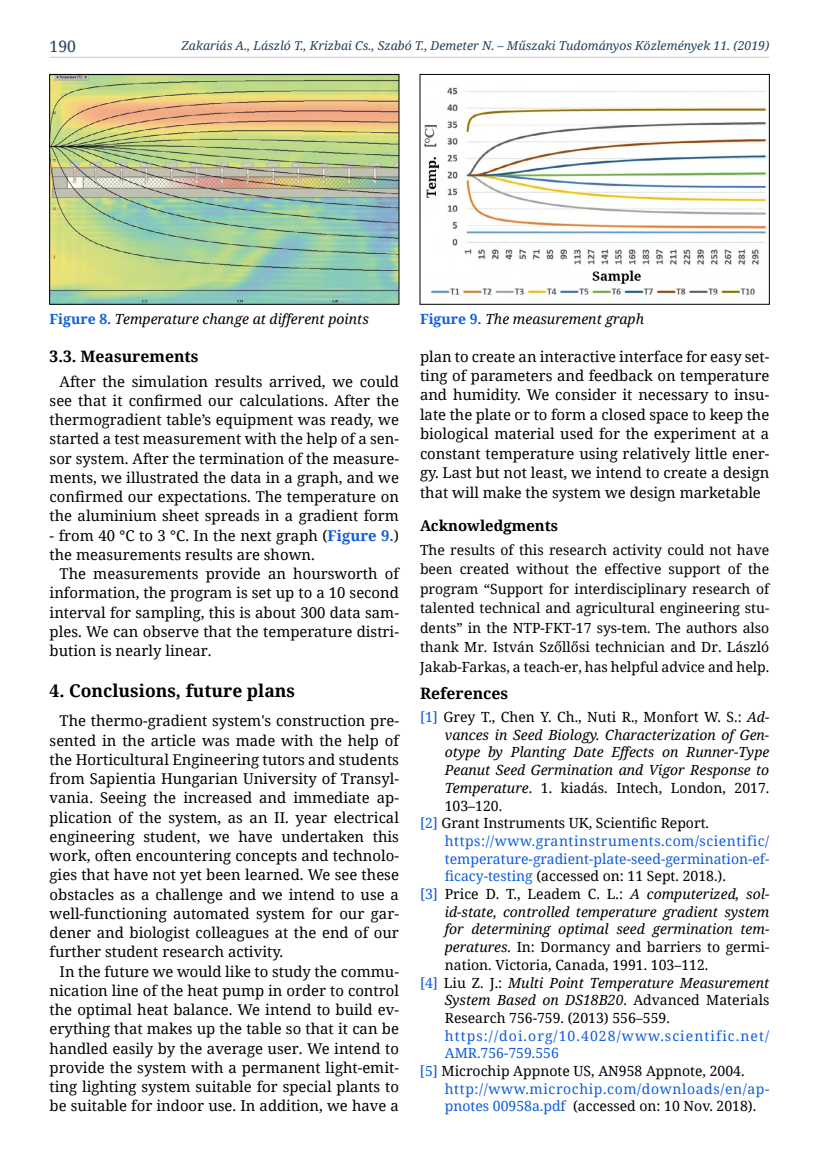
<style>
.page{position:relative;width:819px;height:1161px;background:#fff}
.page>*{position:absolute;margin:0;border:0;box-sizing:border-box;transform-origin:0 0}
.t1{font:700 17.5px "Noto Serif";color:#000}
.t2{font:700 15.75px "Noto Serif";color:#000}
.t3{font:15.75px "Noto Serif";color:#244061}
.t4{font:14.88px/19.2px "Noto Serif";color:#000;text-align:justify}
.t5{font:700 14.88px "Noto Serif";color:#000}
.t6{font:14px/19.4px "Noto Serif";color:#000;text-align:justify}
.t7{font:italic 14px "Noto Serif";color:#000}
.t8{font:14px "Noto Serif";letter-spacing:.04em;color:#0f5dd8}
.t9{font:14px "Noto Serif";color:#0f5dd8}
.t10{font:14px "Noto Serif";letter-spacing:.075em;color:#0f5dd8}
.t11{font:italic 12.25px "Noto Serif";color:#244061}
.s1{font-weight:700;font-style:normal;color:#0f5dd8}
.s2{font-weight:700;color:#0f5dd8}
.s3{color:#0f5dd8}
.s4{font-style:italic}
.s5{font-style:normal;color:#0f5dd8}
.s6{font-style:normal}
</style>
<div class="page">
<hr style="left:50px;top:57px;width:719px;height:1px;background:#c6c6c6">
<img style="left:51px;top:76px;width:346px;height:226px">
<div style="left:49px;top:74px;width:350px;height:230px;border:1px solid #000"></div>
<img style="left:424px;top:87px;width:343px;height:210px">
<div style="left:420px;top:74px;width:349px;height:230px;border:1px solid #000"></div>
<p class="t3" style="left:50px;top:35px;width:28px">190</p>
<p class="t11" style="left:181px;top:37px;width:589px">Zakariás A., László T., Krizbai Cs., Szabó T., Demeter N. – Műszaki Tudományos Közlemények 11. (2019)</p>
<p class="t7" style="left:50px;top:309px;width:321px"><span class="s1">Figure 8.</span> Temperature change at different points</p>
<p class="t7" style="left:420px;top:309px;width:225px"><span class="s1">Figure 9.</span> The measurement graph</p>
<p class="t2" style="left:50px;top:346px;width:150px">3.3. Measurements</p>
<p class="t4" style="left:50px;top:371px;width:351px;text-indent:10px">After the simulation results arrived, we could see that it confirmed our calculations. After the thermogradient table’s equipment was ready, we started a test measurement with the help of a sen&shy;sor system. After the termination of the measure&shy;ments, we illustrated the data in a graph, and we confirmed our expectations. The temperature on the aluminium sheet spreads in a gradient form</p>
<p class="t4" style="left:50px;top:525px;width:351px">- from 40 °C to 3 °C. In the next graph (<span class="s2">Figure 9.</span>) the measurements results are shown.</p>
<p class="t4" style="left:50px;top:564px;width:351px;text-indent:10px">The measurements provide an hoursworth of information, the program is set up to a 10 second interval for sampling, this is about 300 data sam&shy;ples. We can observe that the temperature distri&shy;bution is nearly linear.</p>
<p class="t1" style="left:50px;top:678px;width:247px">4. Conclusions, future plans</p>
<p class="t4" style="left:50px;top:711px;width:351px;text-indent:10px">The thermo-gradient system's construction pre&shy;sented in the article was made with the help of the Horticultural Engineering tutors and students from Sapientia Hungarian University of Transyl&shy;vania. Seeing the increased and immediate ap&shy;plication of the system, as an II . year electrical engineering student, we have undertaken this work, often encountering concepts and technolo&shy;gies that have not yet been learned. We see these obstacles as a challenge and we intend to use a well-functioning automated system for our gar&shy;dener and biologist colleagues at the end of our further student research activity.</p>
<p class="t4" style="left:50px;top:961px;width:351px;text-indent:10px">In the future we would like to study the commu&shy;nication line of the heat pump in order to control the optimal heat balance. We intend to build ev&shy;erything that makes up the table so that it can be handled easily by the average user. We intend to provide the system with a permanent light-emit&shy;ting lighting system suitable for special plants to be suitable for indoor use. In addition, we have a</p>
<p class="t4" style="left:420px;top:346px;width:351px">plan to create an interactive interface for easy set&shy;ting of parameters and feedback on temperature and humidity. We consider it necessary to insu&shy;late the plate or to form a closed space to keep the biological material used for the experiment at a constant temperature using relatively little ener&shy;gy. Last but not least, we intend to create a design that will make the system we design marketable</p>
<p class="t5" style="left:420px;top:515px;width:140px">Acknowledgments</p>
<p class="t6" style="left:420px;top:540px;width:351px">The results of this research activity could not have been created without the effective support of the program “Support for interdisciplinary research of talented technical and agricultural engineering stu&shy;dents” in the NTP-FKT-17 sys-tem. The authors also thank Mr. István Szőllősi technician and Dr. László Jakab-Farkas, a teach-er, has helpful advice and help.</p>
<p class="t2" style="left:420px;top:682px;width:90px">References</p>
<p class="t6" style="left:420px;top:707px;width:351px"><span class="s3">[1]</span> Grey T., Chen Y. Ch., Nuti R., Monfort W. S.: <span class="s4">Ad-</span></p>
<p class="t7" style="left:445px;top:725px;width:326px">vances in Seed Biology. Characterization of Gen-</p>
<p class="t7" style="left:445px;top:743px;width:326px">otype by Planting Date Effects on Runner-Type</p>
<p class="t7" style="left:445px;top:760px;width:326px">Peanut Seed Germination and Vigor Response to</p>
<p class="t6" style="left:445px;top:777px;width:326px"><span class="s4">Temperature</span>. 1. kiadás. Intech, London, 2017.</p>
<p class="t6" style="left:445px;top:795px;width:59px">103–120.</p>
<p class="t6" style="left:420px;top:813px;width:290px"><span class="s3">[2]</span> Grant Instruments UK, Scientific Report.</p>
<p class="t8" style="left:445px;top:831px;width:326px">https://www.grantinstruments.com/scientific/</p>
<p class="t9" style="left:445px;top:849px;width:326px">temperature-gradient-plate-seed-germination-ef-</p>
<p class="t6" style="left:445px;top:866px;width:282px"><span class="s3">ficacy-testing</span> (accessed on: 11 Sept. 2018.).</p>
<p class="t6" style="left:420px;top:884px;width:351px"><span class="s3">[3]</span> Price D. T., Leadem C. L.: <span class="s4">A computerized, sol-</span></p>
<p class="t7" style="left:445px;top:902px;width:326px">id-state, controlled temperature gradient system</p>
<p class="t7" style="left:445px;top:920px;width:326px">for determining optimal seed germination tem-</p>
<p class="t6" style="left:445px;top:937px;width:326px"><span class="s4">peratures.</span> In: Dormancy and barriers to germi-</p>
<p class="t6" style="left:445px;top:954px;width:265px">nation. Victoria, Canada, 1991. 103–112.</p>
<p class="t7" style="left:420px;top:973px;width:351px"><span class="s5">[4]</span> <span class="s6">Liu Z. J.:</span> Multi Point Temperature Measurement</p>
<p class="t7" style="left:445px;top:990px;width:326px">System Based on DS18B20<span class="s6">. Advanced Materials</span></p>
<p class="t6" style="left:445px;top:1007px;width:226px">Research 756-759. (2013) 556–559.</p>
<p class="t10" style="left:445px;top:1026px;width:326px">https://doi.org/10.4028/www.scientific.net/</p>
<p class="t9" style="left:445px;top:1043px;width:115px">AMR.756-759.556</p>
<p class="t6" style="left:420px;top:1061px;width:326px"><span class="s3">[5]</span> Microchip Appnote US, AN958 Appnote, 2004.</p>
<p class="t8" style="left:445px;top:1079px;width:326px">http://www.microchip.com/downloads/en/ap-</p>
<p class="t6" style="left:445px;top:1096px;width:313px"><span class="s3">pnotes 00958a.pdf</span> (accessed on: 10 Nov. 2018).</p>
</div>
